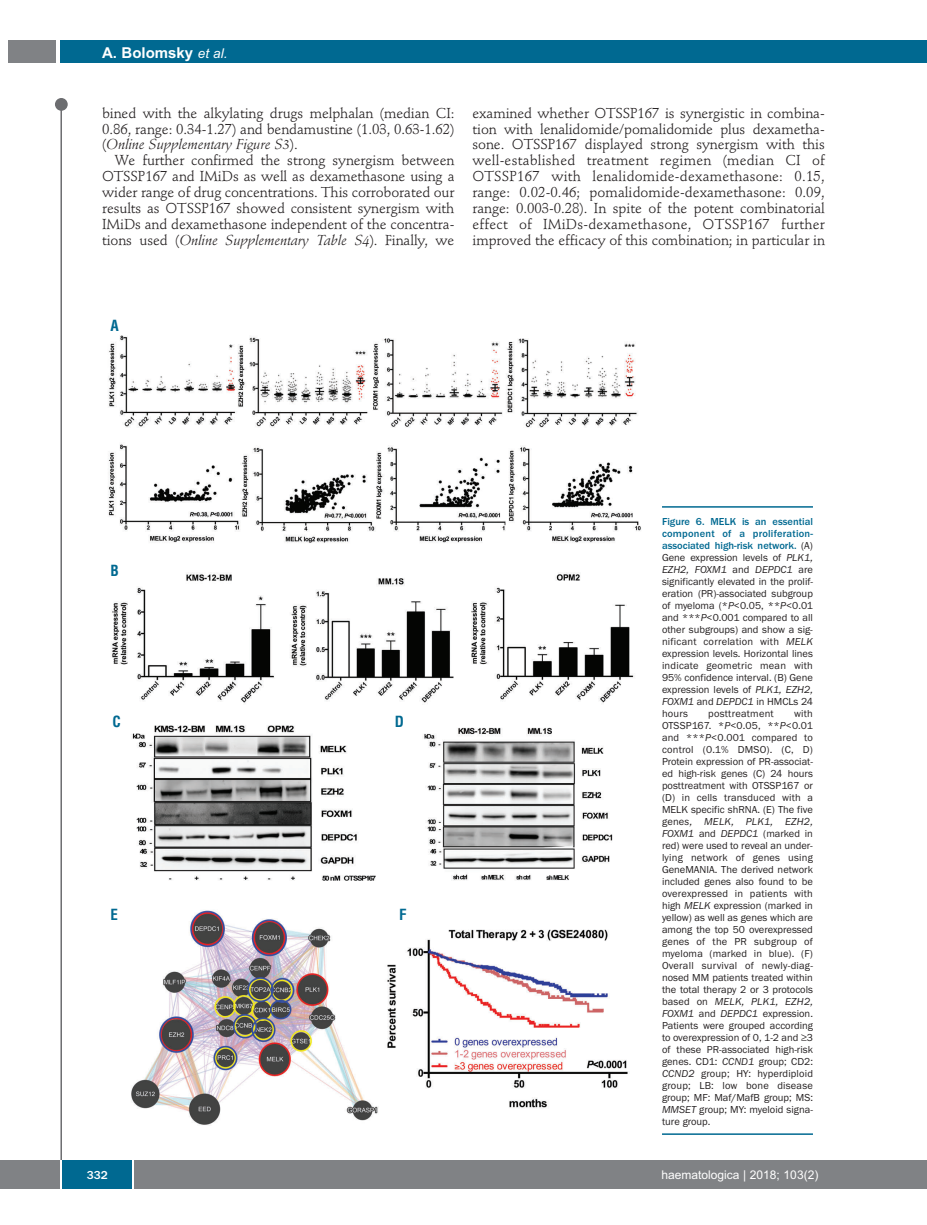
<style>
.page{position:relative;width:927px;height:1225px;background:#fff}
.page>*{position:absolute;margin:0;border:0;box-sizing:border-box;transform-origin:0 0}
.t1{font:700 15px "Arial";color:#fff}
.t2{font:700 condensed 15px "Helvetica";color:#006991}
.t3{font:14.25px/15.9px "Stempel Schneidler";letter-spacing:-.005em;color:#231f20;text-align:justify}
.t4{font:12px "Arial";color:#fff}
.t5{font:500 12px "Franklin Gothic";color:#fff}
.t6{font:10.5px/12px "Franklin Gothic";color:#231f20;text-align:justify}
.t7{font:10.5px "Franklin Gothic";letter-spacing:.02em;color:#231f20}
.s1{font-weight:400;font-style:italic;font-size:13.5px}
.s2{font-style:italic}
.s3{font-weight:500;color:#006991}
</style>
<div class="page">
<div style="left:911px;top:40px;width:16px;height:22px;background:#006991"></div>
<div style="left:910px;top:1160px;width:17px;height:28px;background:#808285"></div>
<div style="left:55px;top:98px;width:13px;height:13px;background:#6c6d70;border-radius:50%"></div>
<hr style="left:60px;top:101px;width:2px;height:1061px;background:#6c6d70">
<div style="left:60px;top:40px;width:852px;height:22px;background:#006991"></div>
<div style="left:9px;top:40px;width:47px;height:22px;background:#808285"></div>
<div style="left:0;top:1160px;width:911px;height:28px;background:#808285"></div>
<div style="left:62px;top:1160px;width:71px;height:28px;background:#006991"></div>
<hr style="left:60px;top:1160px;width:2px;height:28px;background:#fff">
<svg style="left:133px;top:1160px;width:1px;height:28px"></svg>
<img style="left:108px;top:335px;width:533px;height:790px">
<hr style="left:662px;top:506px;width:151px;height:1px;background:#006991">
<hr style="left:662px;top:1133px;width:151px;height:1px;background:#006991">
<h1 class="t1" style="left:102px;top:44px;width:127px">A. Bolomsky <span class="s1">et al.</span></h1>
<h2 class="t3" style="left:102px;top:106px;width:354px">bined with the alkylating drugs melphalan (median CI:<br>0.86, range: 0.34-1.27) and bendamustine (1.03, 0.63-1.62) (<span class="s2">Online Supplementary Figure S3</span>).</h2>
<p class="t3" style="left:102px;top:154px;width:354px;text-indent:13px">We further confirmed the strong synergism between OTSSP167 and IMiDs as well as dexamethasone using a wider range of drug concentrations. This corroborated our results as OTSSP167 showed consistent synergism with IMiDs and dexamethasone independent of the concentra&shy;tions used (<span class="s2">Online Supplementary Table S4</span>). Finally, we</p>
<p class="t3" style="left:472px;top:106px;width:354px">examined whether OTSSP167 is synergistic in combina&shy;tion with lenalidomide/pomalidomide plus dexametha&shy;sone. OTSSP167 displayed strong synergism with this well-established treatment regimen (median CI of OTSSP167 with lenalidomide-dexamethasone: 0.15, range: 0.02-0.46; pomalidomide-dexamethasone: 0.09, range: 0.003-0.28). In spite of the potent combinatorial effect of IMiDs-dexamethasone, OTSSP167 further improved the efficacy of this combination; in particular in</p>
<h1 class="t2" style="left:111px;top:317px;width:10px">A</h1>
<h1 class="t2" style="left:111px;top:562px;width:10px">B</h1>
<h1 class="t2" style="left:113px;top:713px;width:10px">C</h1>
<h1 class="t2" style="left:395px;top:713px;width:11px">D</h1>
<h1 class="t2" style="left:111px;top:906px;width:9px">E</h1>
<h1 class="t2" style="left:399px;top:905px;width:9px">F</h1>
<p class="t6" style="left:662px;top:515px;width:153px"><span class="s3">Figure 6. MELK is an essential component of a proliferation&shy;associated high-risk network.</span> (A)<br>Gene expression levels of <span class="s2">PLK1, EZH2, FOXM1</span> and <span class="s2">DEPDC1</span> are significantly elevated in the prolif&shy;eration (PR)-associated subgroup of myeloma (*<span class="s2">P</span>&lt;0.05, **<span class="s2">P</span>&lt;0.01 and ***<span class="s2">P</span>&lt;0.001 compared to all other subgroups) and show a sig&shy;nificant correlation with <span class="s2">MELK </span>expression levels. Horizontal lines indicate geometric mean with 95% confidence interval. (B) Gene expression levels of <span class="s2">PLK1, EZH2, FOXM1</span> and <span class="s2">DEPDC1</span> in HMCLs 24 hours</p>
<p class="t6" style="left:662px;top:707px;width:153px;text-indent:132px">with OTSSP167. *<span class="s2">P</span>&lt;0.05, **<span class="s2">P</span>&lt;0.01 and ***<span class="s2">P</span>&lt;0.001 compared to control (0.1% DMSO). (C, D)<br>Protein expression of PR-associat&shy;ed high-risk genes (C) 24 hours posttreatment with OTSSP167 or (D) in cells transduced with a MELK specific shRNA. (E) The five gene<span class="s2">s, MELK, PLK1, EZH2, FOXM1</span> and <span class="s2">DEPDC1</span> (marked in red) were used to reveal an under&shy;lying network of genes using GeneMANIA. The derived network included genes also found to be overexpressed in patients with high <span class="s2">MELK</span> expression (marked in yellow) as well as genes which are among the top 50 overexpressed genes of the PR subgroup of myeloma (marked in blue). (F)<br>Overall survival of newly-diag&shy;nosed MM patients treated within the total therapy 2 or 3 protocols based on <span class="s2">MELK, PLK1, EZH2, FOXM1</span> and <span class="s2">DEPDC1</span> expression.<br>Patients were grouped according to overexpression of 0, 1-2 and ≥3 of these PR-associated high-risk genes. CD1: <span class="s2">CCND1</span> group; CD2:<br><span class="s2">CCND2</span> group; HY: hyperdiploid group; LB: low bone disease group; MF: Maf/MafB group; MS:<br><span class="s2">MMSET</span> group; MY: myeloid signa&shy;ture group.</p>
<p class="t7" style="left:708px;top:707px;width:67px">posttreatment</p>
<p class="t5" style="left:87px;top:1167px;width:23px">332</p>
<p class="t4" style="left:661px;top:1167px;width:158px">haematologica | 2018; 103(2)</p>
</div>
